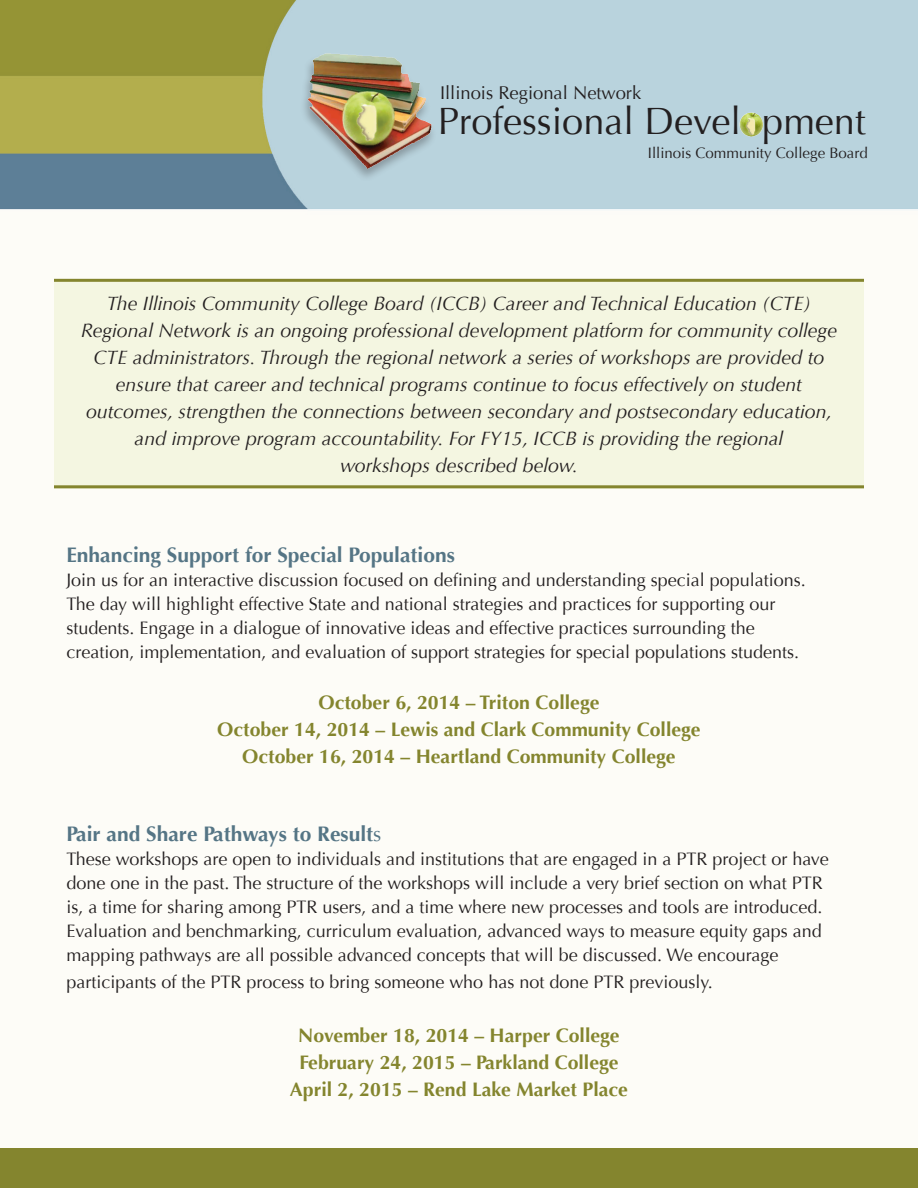
<style>
.page{position:relative;width:918px;height:1188px;background:#fff}
.page>*{position:absolute;margin:0;border:0;box-sizing:border-box;transform-origin:0 0}
.t1{font:37.95px "Optima";color:#231f20}
.t2{font:700 21px "Optima";color:#557585}
.t3{font:italic 19.5px "Optima";color:#231f20}
.t4{font:700 19.5px "Optima";color:#84852e}
.t5{font:18.45px "Optima";color:#231f20}
.t6{font:18px/24px "Optima";color:#231f20}
.t7{font:15px "Optima";color:#231f20}
.s1{font-weight:400}
</style>
<div class="page">
<img style="left:0;top:0;width:918px;height:210px">
<img style="left:737px;top:112px;width:28px;height:27px">
<img style="left:299px;top:0;width:139px;height:207px">
<div style="left:0;top:210px;width:918px;height:978px;background:#fdfcf7"></div>
<div style="left:54px;top:280px;width:810px;height:208px;background:#f4f6e1"></div>
<hr style="left:54px;top:279px;width:810px;height:3px;background:#84852e">
<hr style="left:54px;top:485px;width:810px;height:3px;background:#84852e">
<div style="left:0;top:1148px;width:918px;height:40px;background:#84852e"></div>
<p class="t5" style="left:440px;top:82px;width:203px">Illinois Regional Network</p>
<p class="t1" style="left:438px;top:100px;width:429px">Professional Development</p>
<p class="t7" style="left:648px;top:144px;width:221px">Illinois Community College Board</p>
<p class="t3" style="left:107px;top:292px;width:706px">The Illinois Community College Board (ICCB) Career and Technical Education (CTE)</p>
<p class="t3" style="left:81px;top:319px;width:758px">Regional Network is an ongoing professional development platform for community college</p>
<p class="t3" style="left:94px;top:346px;width:732px">CTE administrators. Through the regional network a series of workshops are provided to</p>
<p class="t3" style="left:116px;top:373px;width:688px">ensure that career and technical programs continue to focus effectively on student</p>
<p class="t3" style="left:86px;top:400px;width:747px">outcomes, strengthen the connections between secondary and postsecondary education,</p>
<p class="t3" style="left:135px;top:427px;width:650px">and improve program accountability. For FY15, ICCB is providing the regional</p>
<p class="t3" style="left:340px;top:454px;width:239px">workshops described below.</p>
<p class="t2" style="left:66px;top:542px;width:390px">Enhancing Support for Special Populations</p>
<p class="t6" style="left:66px;top:568px;width:741px">Join us for an interactive discussion focused on defining and understanding special populations.</p>
<p class="t6" style="left:66px;top:592px;width:710px">The day will highlight effective State and national strategies and practices for supporting our</p>
<p class="t6" style="left:66px;top:616px;width:690px">students. Engage in a dialogue of innovative ideas and effective practices surrounding the</p>
<p class="t6" style="left:66px;top:640px;width:734px">creation, implementation, and evaluation of support strategies for special populations students.</p>
<p class="t4" style="left:318px;top:691px;width:283px">October 6, 2014 – Triton College</p>
<p class="t4" style="left:217px;top:718px;width:485px">October 14, 2014 – Lewis and Clark Community College</p>
<p class="t4" style="left:242px;top:745px;width:435px">October 16, 2014 – Heartland Community College</p>
<p class="t2" style="left:66px;top:821px;width:316px">Pair and Share Pathways to Result<span class="s1">s</span></p>
<p class="t6" style="left:66px;top:847px;width:764px">These workshops are open to individuals and institutions that are engaged in a PTR project or have done one in the past. The structure of the workshops will include a very brief section on what PTR is, a time for sharing among PTR users, and a time where new processes and tools are introduced.<br>Evaluation and benchmarking, curriculum evaluation, advanced ways to measure equity gaps and mapping pathways are all possible advanced concepts that will be discussed. We encourage</p>
<p class="t6" style="left:66px;top:970px;width:648px">participants of the PTR process to bring someone who has not done PTR previously.</p>
<p class="t4" style="left:298px;top:1024px;width:323px">November 18, 2014 – Harper College</p>
<p class="t4" style="left:299px;top:1051px;width:321px">February 24, 2015 – Parkland College</p>
<p class="t4" style="left:290px;top:1078px;width:340px">April 2, 2015 – Rend Lake Market Place</p>
</div>
